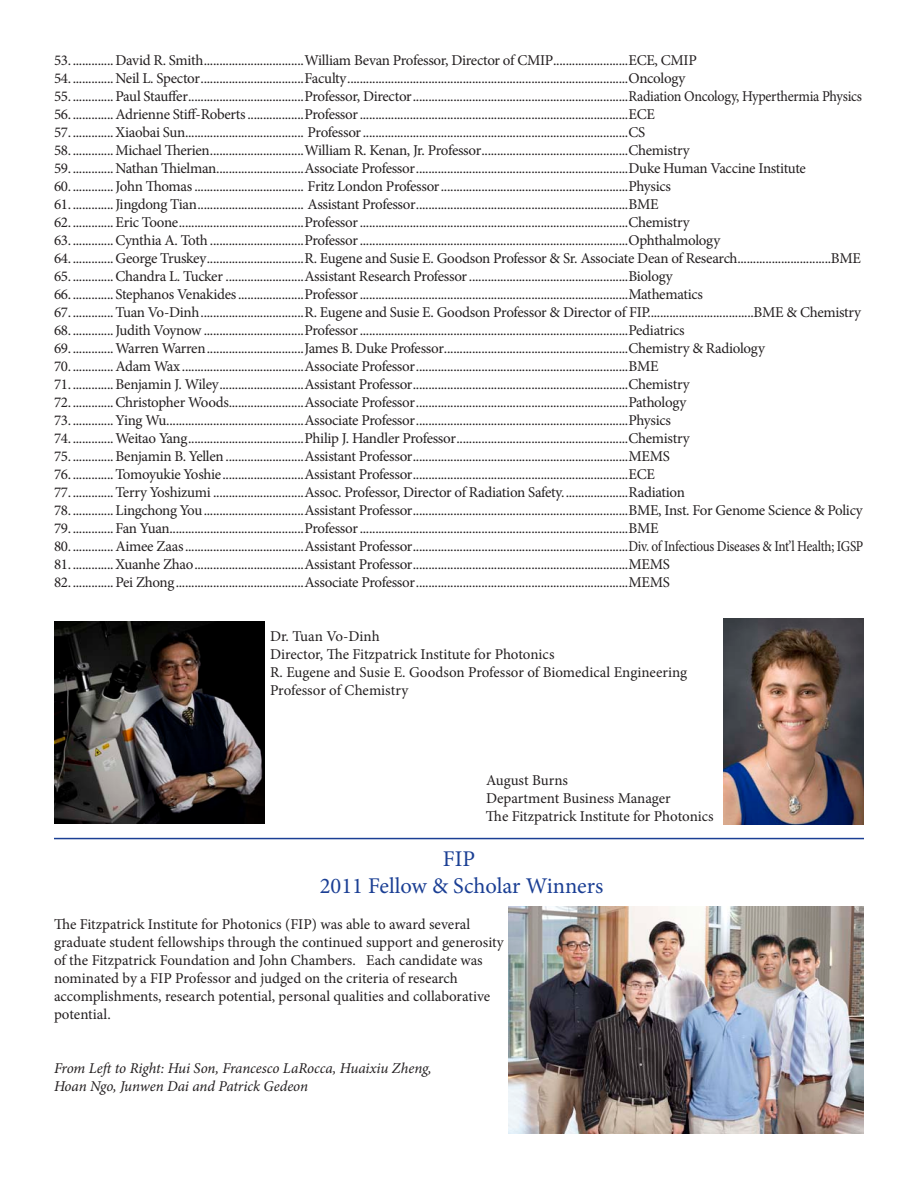
<style>
.page{position:relative;width:918px;height:1188px;background:#fff}
.page>*{position:absolute;margin:0;border:0;box-sizing:border-box;transform-origin:0 0}
.t1{font:22.5px "Minion Pro";color:#1b3f94}
.t2{font:15px "Minion Pro";letter-spacing:-.02em;color:#231f20}
.t3{font:15px "Minion Pro";color:#231f20}
.t4{font:italic 15px "Minion Pro";letter-spacing:-.005em;color:#231f20}
</style>
<div class="page">
<img style="left:54px;top:622px;width:210px;height:202px">
<img style="left:724px;top:619px;width:140px;height:206px">
<img style="left:509px;top:906px;width:355px;height:228px">
<hr style="left:54px;top:838px;width:810px;height:1px;background:#1b3f94">
<p class="t2" style="left:54px;top:50px;width:644px">53..............David R. Smith................................William Bevan Professor, Director of CMIP........................ECE, CMIP</p>
<p class="t2" style="left:54px;top:68px;width:633px">54..............Neil L. Spector.................................Faculty..........................................................................................Oncology</p>
<p class="t2" style="left:54px;top:86px;width:810px">55..............Paul Stauffer.....................................Professor, Director.....................................................................Radiation Oncology, Hyperthermia Physics</p>
<p class="t2" style="left:54px;top:104px;width:602px">56..............Adrienne Stiff-Roberts..................Professor......................................................................................ECE</p>
<p class="t2" style="left:54px;top:122px;width:593px">57..............Xiaobai Sun...................................... Professor.....................................................................................CS</p>
<p class="t2" style="left:54px;top:140px;width:637px">58..............Michael Therien..............................William R. Kenan, Jr. Professor...............................................Chemistry</p>
<p class="t2" style="left:54px;top:158px;width:754px">59..............Nathan Thielman............................Associate Professor....................................................................Duke Human Vaccine Institute</p>
<p class="t2" style="left:54px;top:176px;width:618px">60..............John Thomas ................................... Fritz London Professor............................................................Physics</p>
<p class="t2" style="left:54px;top:194px;width:606px">61..............Jingdong Tian.................................. Assistant Professor....................................................................BME</p>
<p class="t2" style="left:54px;top:212px;width:637px">62..............Eric Toone........................................Professor......................................................................................Chemistry</p>
<p class="t2" style="left:54px;top:230px;width:668px">63..............Cynthia A. Toth ..............................Professor......................................................................................Ophthalmology</p>
<p class="t2" style="left:54px;top:248px;width:809px">64..............George Truskey...............................R. Eugene and Susie E. Goodson Professor &amp; Sr. Associate Dean of Research..............................BME</p>
<p class="t2" style="left:54px;top:266px;width:620px">65..............Chandra L. Tucker .........................Assistant Research Professor...................................................Biology</p>
<p class="t2" style="left:54px;top:284px;width:650px">66.............. Stephanos Venakides.....................Professor......................................................................................Mathematics</p>
<p class="t2" style="left:54px;top:302px;width:809px">67..............Tuan Vo-Dinh.................................R. Eugene and Susie E. Goodson Professor &amp; Director of FIP..................................BME &amp; Chemistry</p>
<p class="t2" style="left:54px;top:320px;width:632px">68..............Judith Voynow ................................Professor......................................................................................Pediatrics</p>
<p class="t2" style="left:54px;top:338px;width:712px">69..............Warren Warren...............................James B. Duke Professor...........................................................Chemistry &amp; Radiology</p>
<p class="t2" style="left:54px;top:356px;width:606px">70..............Adam Wax.......................................Associate Professor....................................................................BME</p>
<p class="t2" style="left:54px;top:374px;width:637px">71..............Benjamin J. Wiley...........................Assistant Professor.....................................................................Chemistry</p>
<p class="t2" style="left:54px;top:392px;width:634px">72..............Christopher Woods........................Associate Professor....................................................................Pathology</p>
<p class="t2" style="left:54px;top:410px;width:618px">73..............Ying Wu............................................Associate Professor....................................................................Physics</p>
<p class="t2" style="left:54px;top:428px;width:637px">74..............Weitao Yang.....................................Philip J. Handler Professor.......................................................Chemistry</p>
<p class="t2" style="left:54px;top:446px;width:617px">75..............Benjamin B. Yellen.........................Assistant Professor.....................................................................MEMS</p>
<p class="t2" style="left:54px;top:464px;width:602px">76..............Tomoyukie Yoshie..........................Assistant Professor.....................................................................ECE</p>
<p class="t2" style="left:54px;top:482px;width:632px">77..............Terry Yoshizumi .............................Assoc. Professor, Director of Radiation Safety.....................Radiation</p>
<p class="t2" style="left:54px;top:500px;width:810px">78..............Lingchong You................................Assistant Professor.....................................................................BME, Inst. For Genome Science &amp; Policy</p>
<p class="t2" style="left:54px;top:518px;width:606px">79..............Fan Yuan...........................................Professor......................................................................................BME</p>
<p class="t2" style="left:54px;top:536px;width:811px">80..............Aimee Zaas......................................Assistant Professor.....................................................................Div. of Infectious Diseases &amp; Int’l Health; IGSP</p>
<p class="t2" style="left:54px;top:554px;width:617px">81..............Xuanhe Zhao...................................Assistant Professor.....................................................................MEMS</p>
<p class="t2" style="left:54px;top:572px;width:617px">82..............Pei Zhong.........................................Associate Professor....................................................................MEMS</p>
<p class="t3" style="left:270px;top:626px;width:111px">Dr. Tuan Vo-Dinh</p>
<p class="t2" style="left:270px;top:644px;width:286px">Director, The Fitzpatrick Institute for Photonics</p>
<p class="t3" style="left:270px;top:662px;width:419px">R. Eugene and Susie E. Goodson Professor of Biomedical Engineering</p>
<p class="t2" style="left:270px;top:680px;width:140px">Professor of Chemistry</p>
<p class="t2" style="left:486px;top:770px;width:83px">August Burns</p>
<p class="t2" style="left:486px;top:788px;width:186px">Department Business Manager</p>
<p class="t2" style="left:486px;top:806px;width:229px">The Fitzpatrick Institute for Photonics</p>
<p class="t1" style="left:443px;top:844px;width:34px">FIP</p>
<p class="t1" style="left:320px;top:871px;width:285px">2011 Fellow &amp; Scholar Winners</p>
<p class="t2" style="left:54px;top:914px;width:418px">The Fitzpatrick Institute for Photonics (FIP) was able to award several</p>
<p class="t3" style="left:54px;top:932px;width:451px">graduate student fellowships through the continued support and generosity</p>
<p class="t2" style="left:54px;top:950px;width:430px">of the Fitzpatrick Foundation and John Chambers. Each candidate was</p>
<p class="t2" style="left:54px;top:968px;width:405px">nominated by a FIP Professor and judged on the criteria of research</p>
<p class="t3" style="left:54px;top:986px;width:438px">accomplishments, research potential, personal qualities and collaborative</p>
<p class="t3" style="left:54px;top:1004px;width:58px">potential.</p>
<p class="t4" style="left:54px;top:1058px;width:379px">From Left to Right: Hui Son, Francesco LaRocca, Huaixiu Zheng,</p>
<p class="t4" style="left:54px;top:1076px;width:256px">Hoan Ngo, Junwen Dai and Patrick Gedeon</p>
</div>
